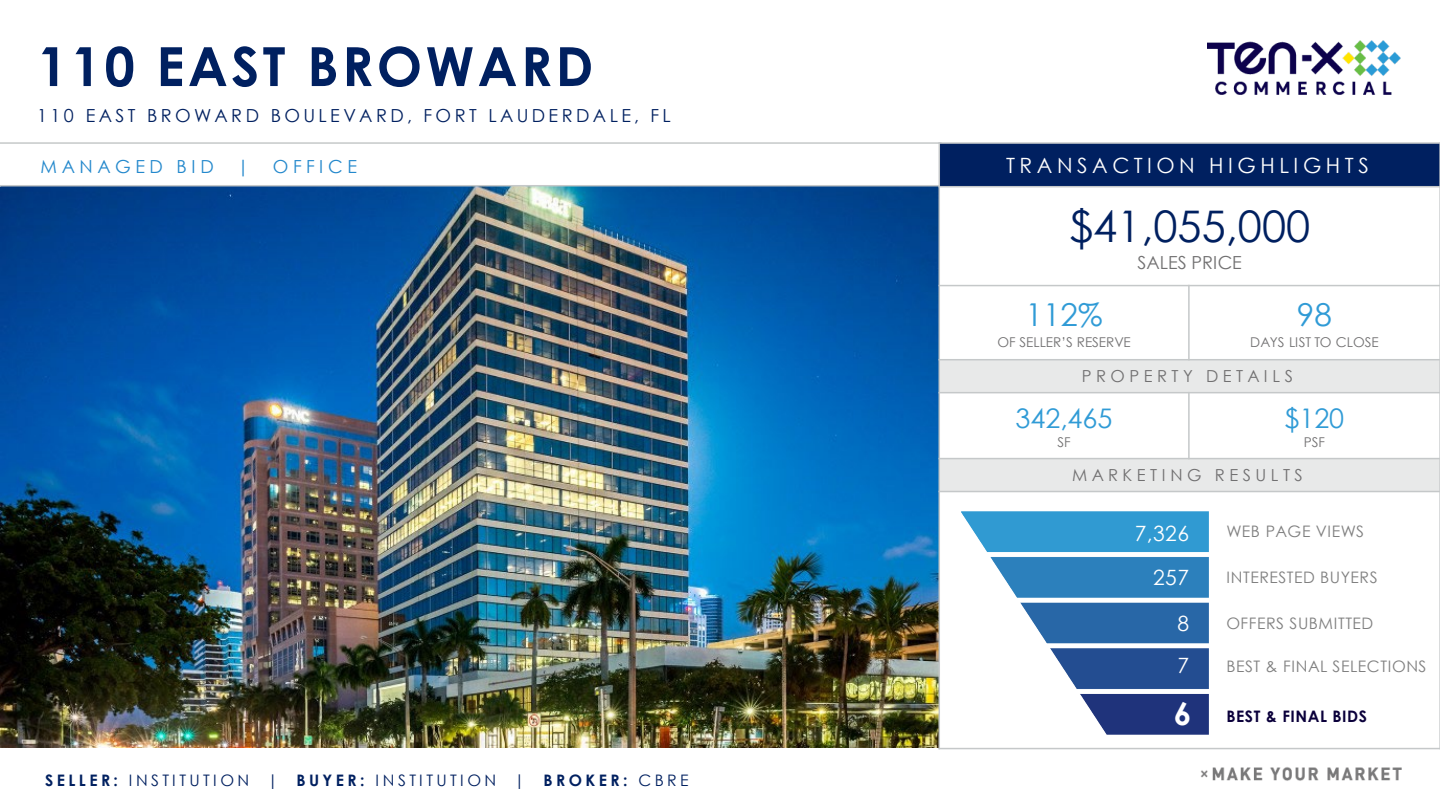
<style>
.page{position:relative;width:1440px;height:810px;background:#fff}
.page>*{position:absolute;margin:0;border:0;box-sizing:border-box;transform-origin:0 0}
.t1{font:700 54px "Century Gothic";letter-spacing:.065em;color:#002060}
.t2{font:43.5px "Century Gothic";color:#002060}
.t3{font:31.5px "Century Gothic";color:#309bd6}
.t4{font:700 31.5px "Century Gothic";color:#fff}
.t5{font:27px "Century Gothic";color:#309bd6}
.t6{font:21px "Century Gothic";letter-spacing:.215em;color:#fff}
.t7{font:18px "Century Gothic";letter-spacing:.19em;color:#002060}
.t8{font:18px "Century Gothic";letter-spacing:.25em;color:#2388cc}
.t9{font:18px "Century Gothic";color:#717071}
.t10{font:16.5px "Century Gothic";letter-spacing:.27em;color:#717071}
.t11{font:15.9px "Century Gothic";letter-spacing:.03em;color:#7f7f7f}
.t12{font:15.9px "Century Gothic";letter-spacing:.21em;color:#002060}
.t13{font:700 15.9px "Century Gothic";letter-spacing:.035em;color:#0b003b}
.t14{font:13.5px "Century Gothic";letter-spacing:-.005em;color:#717071}
.s1{font-weight:700}
</style>
<div class="page">
<img style="left:0;top:186px;width:939px;height:562px">
<img style="left:1201px;top:767px;width:201px;height:14px">
<img style="left:1208px;top:41px;width:192px;height:53px">
<hr style="left:0;top:142px;width:941px;height:2px;background:#c5c8c9">
<hr style="left:0;top:185px;width:941px;height:1px;background:#c5c8c9">
<div style="left:939px;top:143px;width:501px;height:44px;background:#002060"></div>
<div style="left:939px;top:360px;width:501px;height:33px;background:#e8e9e9"></div>
<div style="left:939px;top:459px;width:501px;height:33px;background:#e8e9e9"></div>
<hr style="left:1188px;top:285px;width:2px;height:75px;background:#c5c8c9">
<hr style="left:1188px;top:392px;width:2px;height:67px;background:#c5c8c9">
<hr style="left:939px;top:186px;width:501px;height:1px;background:#c5c8c9">
<hr style="left:939px;top:285px;width:501px;height:1px;background:#c5c8c9">
<hr style="left:939px;top:359px;width:501px;height:1px;background:#c5c8c9">
<hr style="left:939px;top:392px;width:501px;height:1px;background:#c5c8c9">
<hr style="left:939px;top:458px;width:501px;height:1px;background:#c5c8c9">
<hr style="left:939px;top:491px;width:501px;height:1px;background:#c5c8c9">
<hr style="left:939px;top:142px;width:1px;height:607px;background:#c5c8c9">
<hr style="left:1439px;top:142px;width:1px;height:607px;background:#c5c8c9">
<hr style="left:939px;top:142px;width:501px;height:2px;background:#c5c8c9">
<hr style="left:939px;top:748px;width:501px;height:1px;background:#c5c8c9">
<img style="left:961px;top:512px;width:247px;height:222px">
<p class="t1" style="left:37px;top:25px;width:558px">110 EAST BROWARD</p>
<p class="t7" style="left:37px;top:103px;width:635px">110 EAST BROWARD BOULEVARD, FORT LAUDERDALE, FL</p>
<p class="t8" style="left:40px;top:154px;width:175px">MANAGED BID</p>
<p class="t8" style="left:237px;top:154px;width:14px">|</p>
<p class="t8" style="left:273px;top:154px;width:86px">OFFICE</p>
<p class="t6" style="left:1006px;top:151px;width:364px">TRANSACTION HIGHLIGHTS</p>
<p class="t2" style="left:1069px;top:196px;width:243px">$41,055,000</p>
<p class="t9" style="left:1137px;top:250px;width:106px">SALES PRICE</p>
<p class="t3" style="left:1026px;top:293px;width:78px">112%</p>
<p class="t14" style="left:997px;top:332px;width:135px">OF SELLER’S RESERVE</p>
<p class="t3" style="left:1297px;top:293px;width:36px">98</p>
<p class="t14" style="left:1250px;top:332px;width:130px">DAYS LIST TO CLOSE</p>
<p class="t10" style="left:1082px;top:365px;width:213px">PROPERTY DETAILS</p>
<p class="t5" style="left:1016px;top:399px;width:98px">342,465</p>
<p class="t14" style="left:1058px;top:433px;width:15px">SF</p>
<p class="t5" style="left:1285px;top:399px;width:61px">$120</p>
<p class="t14" style="left:1304px;top:433px;width:23px">PSF</p>
<p class="t10" style="left:1072px;top:464px;width:232px">MARKETING RESULTS</p>
<p class="t6" style="left:1135px;top:519px;width:56px">7,326</p>
<p class="t11" style="left:1226px;top:521px;width:139px">WEB PAGE VIEWS</p>
<p class="t6" style="left:1153px;top:563px;width:38px">257</p>
<p class="t11" style="left:1226px;top:566px;width:153px">INTERESTED BUYERS</p>
<p class="t6" style="left:1178px;top:609px;width:13px">8</p>
<p class="t11" style="left:1226px;top:612px;width:148px">OFFERS SUBMITTED</p>
<p class="t12" style="left:45px;top:769px;width:645px"><span class="s1">SELLER:</span> INSTITUTION | <span class="s1">BUYER:</span> INSTITUTION | <span class="s1">BROKER:</span> CBRE</p>
<p class="t6" style="left:1178px;top:651px;width:13px">7</p>
<p class="t11" style="left:1226px;top:656px;width:202px">BEST &amp; FINAL SELECTIONS</p>
<p class="t4" style="left:1174px;top:690px;width:19px">6</p>
<p class="t13" style="left:1226px;top:704px;width:142px">BEST &amp; FINAL BIDS</p>
</div>
